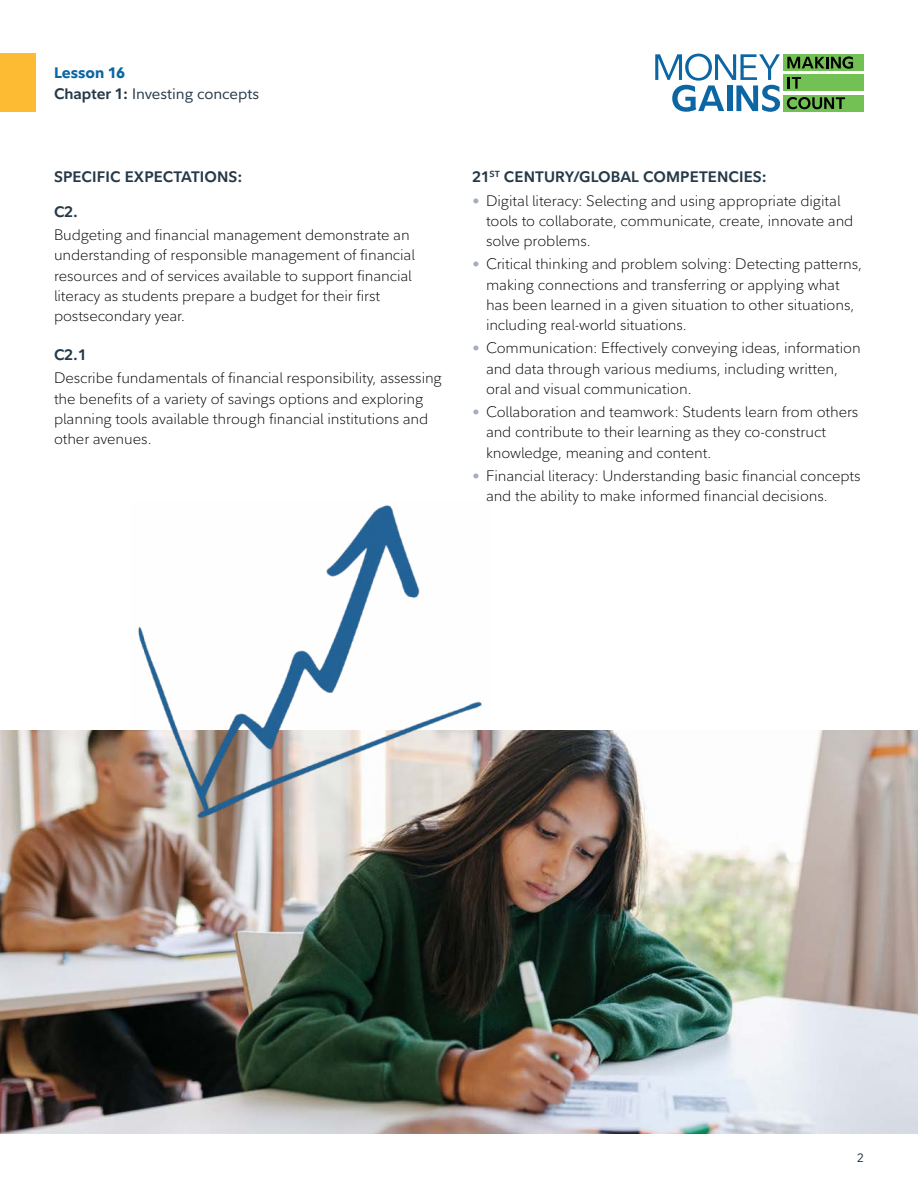
<style>
.page{position:relative;width:918px;height:1188px;background:#fff}
.page>*{position:absolute;margin:0;border:0;box-sizing:border-box;transform-origin:0 0}
.t1{font:300 15px/20.2px "Fidelity Sans";letter-spacing:-.005em;color:#000}
.t2{font:700 15px "Fidelity Sans";letter-spacing:.01em;color:#253948}
.t3{font:15px/21px "Fidelity Sans";color:#253948}
.t4{font:12px "Fidelity Sans";color:#253948}
.s1{font-weight:800;color:#0b66a3}
.s2{font-weight:700}
.s3{font-weight:400;font-size:14.25px;color:#a4afb9}
</style>
<div class="page">
<div style="left:784px;top:54px;width:80px;height:16px;background:#73c054"></div>
<div style="left:784px;top:75px;width:80px;height:16px;background:#73c054"></div>
<div style="left:784px;top:95px;width:80px;height:16px;background:#73c054"></div>
<svg style="left:787px;top:56px;width:66px;height:13px"></svg>
<svg style="left:787px;top:77px;width:14px;height:12px"></svg>
<svg style="left:787px;top:97px;width:58px;height:12px"></svg>
<svg style="left:655px;top:54px;width:125px;height:58px"></svg>
<div style="left:0;top:54px;width:36px;height:58px;background:#fdbb33"></div>
<img style="left:0;top:730px;width:918px;height:403px">
<img style="left:131px;top:505px;width:358px;height:322px">
<p class="t3" style="left:54px;top:62px;width:207px"><span class="s1">Lesson 16<br></span><span class="s2">Chapter 1:</span> Investing concepts</p>
<p class="t2" style="left:54px;top:167px;width:190px">SPECIFIC EXPECTATIONS:</p>
<p class="t2" style="left:54px;top:202px;width:25px">C2.</p>
<p class="t1" style="left:54px;top:225px;width:362px">Budgeting and financial management demonstrate an understanding of responsible management of financial resources and of services available to support financial literacy as students prepare a budget for their first postsecondary year.</p>
<p class="t2" style="left:54px;top:345px;width:34px">C2.1</p>
<p class="t1" style="left:54px;top:368px;width:390px">Describe fundamentals of financial responsibility, assessing the benefits of a variety of savings options and exploring planning tools available through financial institutions and other avenues.</p>
<p class="t2" style="left:472px;top:167px;width:296px">21<sup>ST</sup> CENTURY/GLOBAL COMPETENCIES:</p>
<p class="t1" style="left:486px;top:190px;width:369px;text-indent:-14px"><span class="s3">•</span> Digital literacy: Selecting and using appropriate digital tools to collaborate, communicate, create, innovate and solve problems.</p>
<p class="t1" style="left:486px;top:254px;width:378px;text-indent:-14px"><span class="s3">•</span> Critical thinking and problem solving: Detecting patterns, making connections and transferring or applying what has been learned in a given situation to other situations, including real-world situations.</p>
<p class="t1" style="left:486px;top:338px;width:376px;text-indent:-14px"><span class="s3">•</span> Communication: Effectively conveying ideas, information and data through various mediums, including written, oral and visual communication.</p>
<p class="t1" style="left:486px;top:402px;width:374px;text-indent:-14px"><span class="s3">•</span> Collaboration and teamwork: Students learn from others and contribute to their learning as they co-construct knowledge, meaning and content.</p>
<p class="t1" style="left:486px;top:465px;width:376px;text-indent:-14px"><span class="s3">•</span> Financial literacy: Understanding basic financial concepts and the ability to make informed financial decisions.</p>
<p class="t4" style="left:857px;top:1150px;width:8px">2</p>
</div>
